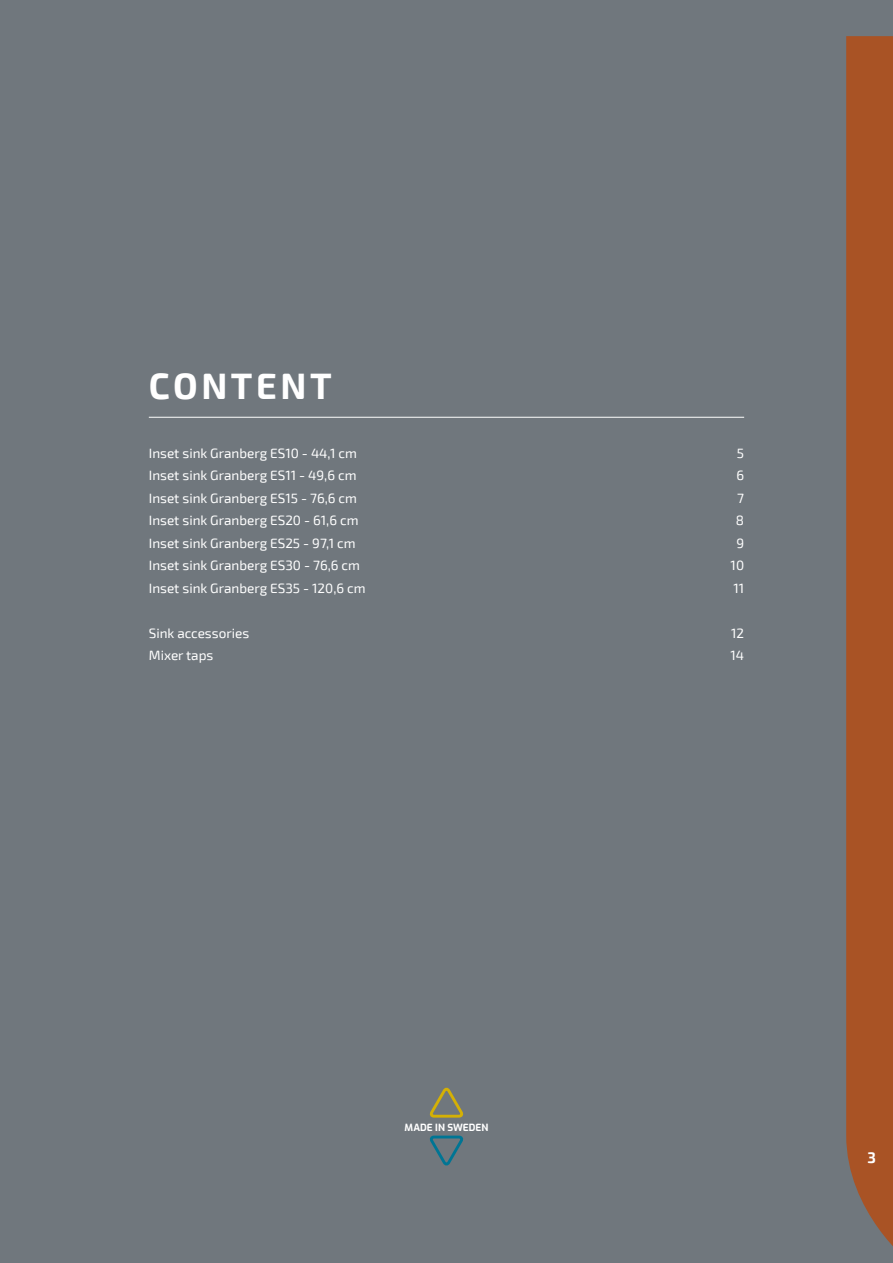
<style>
.page{position:relative;width:893px;height:1263px;background:#70777d}
.page>*{position:absolute;margin:0;border:0;box-sizing:border-box;transform-origin:0 0}
.t1{font:700 36px "Exo 2";letter-spacing:.1em;color:#fff}
.t2{font:700 15px "Exo 2";color:#fff}
.t3{font:13.5px "Exo 2";color:#fff}
.t4{font:700 9.9px "Exo";color:#fff}
</style>
<div class="page">
<hr style="left:149px;top:417px;width:595px;height:1px;background:#fff">
<svg style="left:431px;top:1088px;width:33px;height:30px"></svg>
<svg style="left:429px;top:1135px;width:33px;height:30px"></svg>
<div style="left:846px;top:36px;width:47px;height:1210px;background:#a95325"></div>
<p class="t1" style="left:149px;top:365px;width:184px">CONTENT</p>
<p class="t3" style="left:149px;top:445px;width:210px">Inset sink Granberg ES10 - 44,1 cm</p>
<p class="t3" style="left:737px;top:445px;width:9px">5</p>
<p class="t3" style="left:149px;top:468px;width:209px">Inset sink Granberg ES11 - 49,6 cm</p>
<p class="t3" style="left:736px;top:468px;width:9px">6</p>
<p class="t3" style="left:149px;top:490px;width:210px">Inset sink Granberg ES15 - 76,6 cm</p>
<p class="t3" style="left:737px;top:490px;width:8px">7</p>
<p class="t3" style="left:149px;top:513px;width:211px">Inset sink Granberg ES20 - 61,6 cm</p>
<p class="t3" style="left:736px;top:513px;width:10px">8</p>
<p class="t3" style="left:149px;top:535px;width:208px">Inset sink Granberg ES25 - 97,1 cm</p>
<p class="t3" style="left:736px;top:535px;width:9px">9</p>
<p class="t3" style="left:149px;top:558px;width:213px">Inset sink Granberg ES30 - 76,6 cm</p>
<p class="t3" style="left:731px;top:558px;width:15px">10</p>
<p class="t3" style="left:149px;top:580px;width:218px">Inset sink Granberg ES35 - 120,6 cm</p>
<p class="t3" style="left:733px;top:580px;width:12px">11</p>
<p class="t3" style="left:149px;top:625px;width:102px">Sink accessories</p>
<p class="t3" style="left:731px;top:625px;width:14px">12</p>
<p class="t3" style="left:149px;top:648px;width:66px">Mixer taps</p>
<p class="t3" style="left:730px;top:648px;width:15px">14</p>
<p class="t4" style="left:405px;top:1119px;width:85px">MADE IN SWEDEN</p>
<p class="t2" style="left:867px;top:1149px;width:10px">3</p>
</div>
